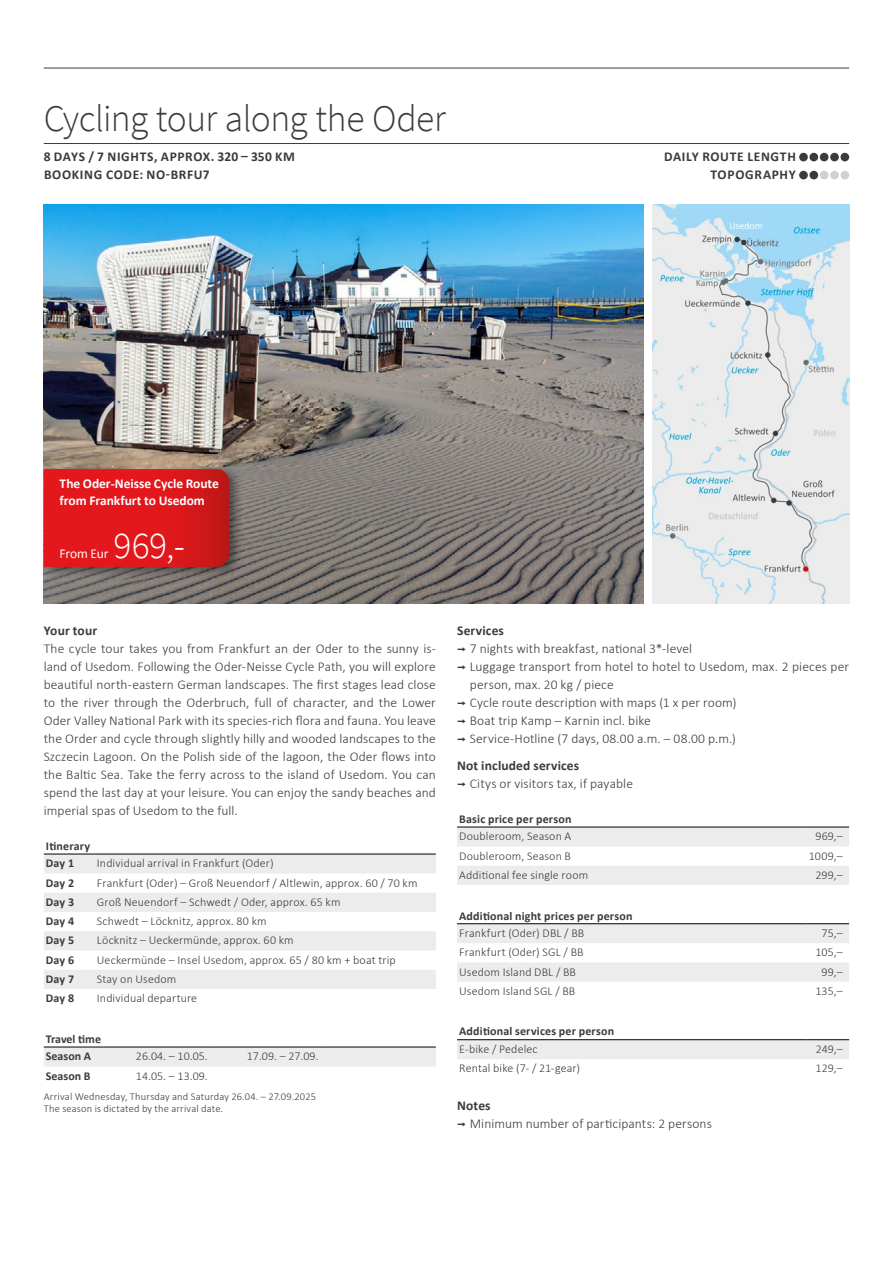
<style>
.page{position:relative;width:893px;height:1263px;background:#fff}
.page>*{position:absolute;margin:0;border:0;box-sizing:border-box;transform-origin:0 0}
.t1{font:300 37.5px "Source Sans Pro";letter-spacing:-.015em;color:#3b3b3a}
.t2{font:300 37.5px "Source Sans Pro";color:#fff}
.t3{font:300 13.5px/18px "Calibri";letter-spacing:.005em;color:#3b3b3a}
.t4{font:700 13.5px/18px "Calibri";letter-spacing:.05em;color:#3b3b3a}
.t5{font:700 13.5px/17.2px "Calibri";letter-spacing:-.005em;color:#fff}
.t6{font:700 13.5px "Calibri";letter-spacing:.005em;color:#3b3b3a}
.t7{font:700 13.5px "Calibri";letter-spacing:.01em;color:#3b3b3a}
.t8{font:13.5px "Calibri";letter-spacing:-.01em;color:#fff}
.t9{font:300 12px "Calibri";letter-spacing:.01em;color:#3b3b3a}
.t10{font:700 12px/17.7px "Calibri";letter-spacing:.015em;color:#3b3b3a}
.t11{font:300 10.5px/12px "Calibri";letter-spacing:.015em;color:#3b3b3a}
.s1{font-family:"Interstate";font-weight:400}
.s2{font-weight:700}
</style>
<div class="page">
<img style="left:44px;top:204px;width:600px;height:400px">
<img style="left:652px;top:204px;width:197px;height:400px">
<div style="left:40px;top:463px;width:204px;height:116px;background:#000;opacity:.45"></div>
<svg style="left:44px;top:469px;width:185px;height:98px;background:#dc171b"></svg>
<hr style="left:44px;top:143px;width:805px;height:1px;background:#3b3b3a">
<hr style="left:44px;top:68px;width:805px;height:1px;background:#3b3b3a">
<div style="left:799px;top:153px;width:9px;height:8px;background:#3b3b3a;border-radius:50%"></div>
<div style="left:809px;top:153px;width:9px;height:8px;background:#3b3b3a;border-radius:50%"></div>
<div style="left:820px;top:153px;width:8px;height:8px;background:#3b3b3a;border-radius:50%"></div>
<div style="left:830px;top:153px;width:9px;height:8px;background:#3b3b3a;border-radius:50%"></div>
<div style="left:840px;top:153px;width:9px;height:8px;background:#3b3b3a;border-radius:50%"></div>
<div style="left:799px;top:171px;width:9px;height:8px;background:#3b3b3a;border-radius:50%"></div>
<div style="left:809px;top:171px;width:9px;height:8px;background:#3b3b3a;border-radius:50%"></div>
<div style="left:820px;top:171px;width:8px;height:8px;background:#cfd0d0;border-radius:50%"></div>
<div style="left:830px;top:171px;width:9px;height:8px;background:#cfd0d0;border-radius:50%"></div>
<div style="left:840px;top:171px;width:9px;height:8px;background:#cfd0d0;border-radius:50%"></div>
<svg style="left:44px;top:855px;width:392px;height:134px;fill:#ececed"></svg>
<hr style="left:44px;top:854px;width:51px;height:1px;background:#000">
<hr style="left:95px;top:854px;width:341px;height:1px;background:#000">
<div style="left:44px;top:1048px;width:392px;height:18px;background:#ececed"></div>
<hr style="left:44px;top:1047px;width:59px;height:1px;background:#000">
<hr style="left:103px;top:1047px;width:111px;height:1px;background:#000">
<hr style="left:214px;top:1047px;width:111px;height:1px;background:#000">
<hr style="left:325px;top:1047px;width:111px;height:1px;background:#000">
<svg style="left:457px;top:828px;width:392px;height:57px"></svg>
<hr style="left:457px;top:827px;width:349px;height:1px;background:#000">
<hr style="left:806px;top:827px;width:43px;height:1px;background:#000">
<svg style="left:457px;top:924px;width:392px;height:58px"></svg>
<hr style="left:457px;top:923px;width:349px;height:1px;background:#000">
<hr style="left:806px;top:923px;width:43px;height:1px;background:#000">
<div style="left:457px;top:1040px;width:392px;height:19px;background:#ececed"></div>
<hr style="left:457px;top:1039px;width:349px;height:1px;background:#000">
<hr style="left:806px;top:1039px;width:43px;height:1px;background:#000">
<h1 class="t1" style="left:44px;top:96px;width:404px">Cycling tour along the Oder</h1>
<p class="t4" style="left:44px;top:147px;width:253px">8 DAYS / 7 NIGHTS, APPROX. 320 – 350 KM<br>BOOKING CODE: NO-BRFU7</p>
<p class="t4" style="left:664px;top:147px;width:133px;text-align:right">DAILY ROUTE LENGTH<br>TOPOGRAPHY</p>
<p class="t5" style="left:60px;top:474px;width:161px">The Oder-Neisse Cycle Route from Frankfurt to Usedom</p>
<h1 class="t2" style="left:114px;top:522px;width:73px">969,-</h1>
<p class="t8" style="left:60px;top:544px;width:50px">From Eur</p>
<p class="t6" style="left:44px;top:621px;width:55px">Your tour</p>
<p class="t3" style="left:44px;top:640px;width:394px;text-align:justify">The cycle tour takes you from Frankfurt an der Oder to the sunny is&shy;land of Usedom. Following the Oder-Neisse Cycle Path, you will explore beautiful north-eastern German landscapes. The first stages lead close to the river through the Oderbruch, full of character, and the Lower Oder Valley National Park with its species-rich flora and fauna. You leave the Order and cycle through slightly hilly and wooded landscapes to the Szczecin Lagoon. On the Polish side of the lagoon, the Oder flows into the Baltic Sea. Take the ferry across to the island of Usedom. You can spend the last day at your leisure. You can enjoy the sandy beaches and imperial spas of Usedom to the full.</p>
<p class="t10" style="left:46px;top:836px;width:46px">Itinerary<br>Day 1</p>
<p class="t9" style="left:97px;top:856px;width:178px">Individual arrival in Frankfurt (Oder)</p>
<p class="t10" style="left:46px;top:873px;width:30px">Day 2</p>
<p class="t9" style="left:97px;top:875px;width:322px">Frankfurt (Oder) – Groß Neuendorf / Altlewin, approx. 60 / 70 km</p>
<p class="t10" style="left:46px;top:893px;width:30px">Day 3</p>
<p class="t9" style="left:97px;top:894px;width:245px">Groß Neuendorf – Schwedt / Oder, approx. 65 km</p>
<p class="t10" style="left:46px;top:912px;width:30px">Day 4</p>
<p class="t9" style="left:97px;top:914px;width:171px">Schwedt – Löcknitz, approx. 80 km</p>
<p class="t10" style="left:46px;top:931px;width:30px">Day 5</p>
<p class="t9" style="left:97px;top:933px;width:198px">Löcknitz – Ueckermünde, approx. 60 km</p>
<p class="t10" style="left:46px;top:950px;width:30px">Day 6</p>
<p class="t9" style="left:97px;top:952px;width:300px">Ueckermünde – Insel Usedom, approx. 65 / 80 km + boat trip</p>
<p class="t10" style="left:46px;top:970px;width:30px">Day 7</p>
<p class="t9" style="left:97px;top:971px;width:81px">Stay on Usedom</p>
<p class="t10" style="left:46px;top:989px;width:30px">Day 8</p>
<p class="t9" style="left:97px;top:991px;width:102px">Individual departure</p>
<p class="t10" style="left:46px;top:1029px;width:57px">Travel time<br>Season A</p>
<p class="t9" style="left:136px;top:1049px;width:73px">26.04. – 10.05.</p>
<p class="t9" style="left:247px;top:1049px;width:73px">17.09. – 27.09.</p>
<p class="t10" style="left:46px;top:1066px;width:46px">Season B</p>
<p class="t9" style="left:136px;top:1068px;width:73px">14.05. – 13.09.</p>
<p class="t11" style="left:44px;top:1091px;width:274px">Arrival Wednesday, Thursday and Saturday 26.04. – 27.09.2025<br>The season is dictated by the arrival date.</p>
<p class="t7" style="left:457px;top:621px;width:48px">Services</p>
<p class="t3" style="left:457px;top:640px;width:236px"><span class="s1">¬</span> 7 nights with breakfast, national 3*-level</p>
<p class="t3" style="left:457px;top:658px;width:394px"><span class="s1">¬</span> Luggage transport from hotel to hotel to Usedom, max. 2 pieces per</p>
<p class="t3" style="left:470px;top:676px;width:145px">person, max. 20 kg / piece</p>
<p class="t3" style="left:457px;top:694px;width:281px"><span class="s1">¬</span> Cycle route description with maps (1 x per room)</p>
<p class="t3" style="left:457px;top:712px;width:195px"><span class="s1">¬</span> Boat trip Kamp – Karnin incl. bike</p>
<p class="t3" style="left:457px;top:730px;width:280px"><span class="s1">¬</span> Service-Hotline (7 days, 08.00 a.m. – 08.00 p.m.)</p>
<p class="t3" style="left:457px;top:757px;width:177px"><span class="s2">Not included services<br></span><span class="s1">¬</span> Citys or visitors tax, if payable</p>
<p class="t10" style="left:459px;top:809px;width:114px">Basic price per person</p>
<p class="t9" style="left:459px;top:829px;width:114px">Doubleroom, Season A</p>
<p class="t9" style="left:815px;top:829px;width:29px">969,–</p>
<p class="t9" style="left:459px;top:848px;width:113px">Doubleroom, Season B</p>
<p class="t9" style="left:809px;top:848px;width:35px">1009,–</p>
<p class="t9" style="left:459px;top:867px;width:130px">Additional fee single room</p>
<p class="t9" style="left:815px;top:867px;width:29px">299,–</p>
<p class="t10" style="left:459px;top:906px;width:175px">Additional night prices per person</p>
<p class="t9" style="left:459px;top:926px;width:127px">Frankfurt (Oder) DBL / BB</p>
<p class="t9" style="left:822px;top:926px;width:23px">75,–</p>
<p class="t9" style="left:459px;top:945px;width:126px">Frankfurt (Oder) SGL / BB</p>
<p class="t9" style="left:815px;top:945px;width:29px">105,–</p>
<p class="t9" style="left:459px;top:964px;width:118px">Usedom Island DBL / BB</p>
<p class="t9" style="left:822px;top:964px;width:23px">99,–</p>
<p class="t9" style="left:459px;top:983px;width:118px">Usedom Island SGL / BB</p>
<p class="t9" style="left:815px;top:983px;width:29px">135,–</p>
<p class="t10" style="left:459px;top:1022px;width:156px">Additional services per person</p>
<p class="t9" style="left:459px;top:1042px;width:80px">E-bike / Pedelec</p>
<p class="t9" style="left:816px;top:1042px;width:28px">249,–</p>
<p class="t9" style="left:459px;top:1061px;width:122px">Rental bike (7- / 21-gear)</p>
<p class="t9" style="left:815px;top:1061px;width:29px">129,–</p>
<p class="t3" style="left:457px;top:1096px;width:256px"><span class="s2">Notes<br></span><span class="s1">¬</span> Minimum number of participants: 2 persons</p>
</div>
